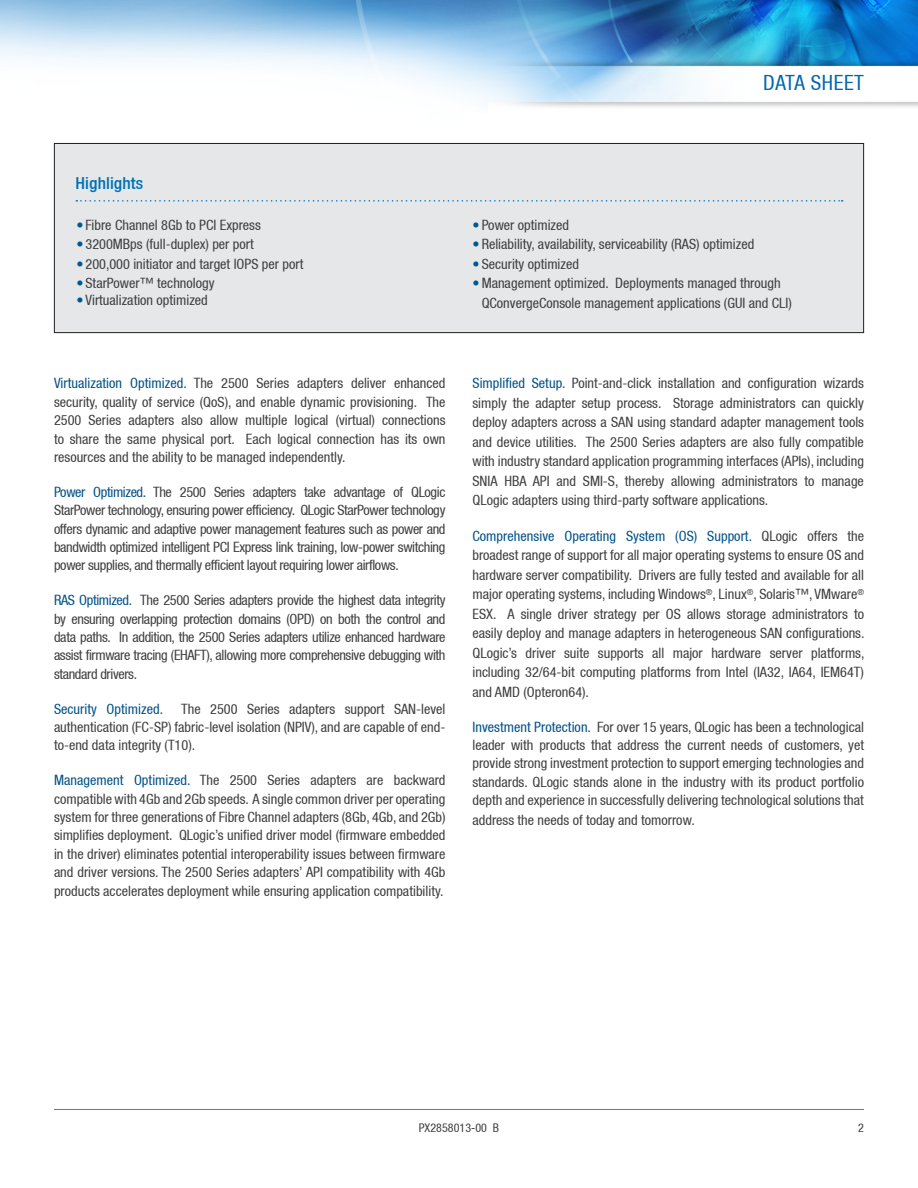
<style>
.page{position:relative;width:918px;height:1188px;background:#fff}
.page>*{position:absolute;margin:0;border:0;box-sizing:border-box;transform-origin:0 0}
.DTS_DocTypeSmall{font:condensed 21px "Helvetica Neue LT";letter-spacing:.025em;color:#0068ac}
.HS_HeadSidebar{font:500 condensed 16.5px "Helvetica Neue LT";letter-spacing:.005em;color:#0072b4;scale:1.05 1}
.B_Body{font:condensed 14.25px/18.5px "Helvetica 57";color:#3e3e3f;text-align:justify}
.LF_ListFeature{font:condensed 14.25px/19.5px "Helvetica 57";color:#3e3e3f}
.B_Body-2{font:condensed 14.25px "Helvetica 57";letter-spacing:.005em;color:#005086}
.zF_Footer{font:condensed 12px "Helvetica Neue LT";letter-spacing:.005em;color:#3e3e3f}
.s1{font-family:"Helvetica Neue LT";color:#005a90}
.s2{color:#005086}
</style>
<div class="page">
<hr style="left:54px;top:1109px;width:810px;height:1px;background:#009fda">
<img style="left:0;top:0;width:918px;height:150px">
<div style="left:54px;top:143px;width:810px;height:190px;background:#e6e7e9"></div>
<div style="left:54px;top:143px;width:810px;height:190px;border:1px solid #231f20"></div>
<svg style="left:76px;top:200px;width:767px;height:2px"></svg>
<p class="DTS_DocTypeSmall" style="left:763px;top:71px;width:102px">DATA SHEET</p>
<p class="HS_HeadSidebar" style="left:76px;top:174px;width:66px">Highlights</p>
<p class="LF_ListFeature" style="left:76px;top:215px;width:186px"><span class="s1">•</span> Fibre Channel 8Gb to PCI Express</p>
<p class="LF_ListFeature" style="left:76px;top:234px;width:179px"><span class="s1">•</span> 3200MBps (full-duplex) per port</p>
<p class="LF_ListFeature" style="left:76px;top:254px;width:229px"><span class="s1">•</span> 200,000 initiator and target IOPS per port</p>
<p class="LF_ListFeature" style="left:76px;top:273px;width:140px"><span class="s1">•</span> StarPower™ technology</p>
<p class="LF_ListFeature" style="left:76px;top:290px;width:133px"><span class="s1">•</span> Virtualization optimized</p>
<p class="B_Body" style="left:54px;top:374px;width:393px"><span class="s2">Virtualization Optimized.</span> The 2500 Series adapters deliver enhanced security, quality of service (QoS), and enable dynamic provisioning. The 2500 Series adapters also allow multiple logical (virtual) connections to share the same physical port. Each logical connection has its own resources and the ability to be managed independently.</p>
<p class="B_Body" style="left:54px;top:482px;width:393px"><span class="s2">Power Optimized.</span> The 2500 Series adapters take advantage of QLogic StarPower technology, ensuring power efficiency. QLogic StarPower technology offers dynamic and adaptive power management features such as power and bandwidth optimized intelligent PCI Express link training, low-power switching power supplies, and thermally efficient layout requiring lower airflows.</p>
<p class="B_Body" style="left:54px;top:591px;width:393px"><span class="s2">RAS Optimized.</span> The 2500 Series adapters provide the highest data integrity by ensuring overlapping protection domains (OPD) on both the control and data paths. In addition, the 2500 Series adapters utilize enhanced hardware assist firmware tracing (EHAFT), allowing more comprehensive debugging with standard drivers.</p>
<p class="B_Body-2" style="left:54px;top:700px;width:111px">Security Optimized.</p>
<p class="B_Body" style="left:54px;top:699px;width:393px;text-indent:127px">The 2500 Series adapters support SAN-level authentication (FC-SP) fabric-level isolation (NPIV), and are capable of end&shy;to-end data integrity (T10).</p>
<p class="B_Body" style="left:54px;top:771px;width:393px"><span class="s2">Management Optimized.</span> The 2500 Series adapters are backward compatible with 4Gb and 2Gb speeds. A single common driver per operating system for three generations of Fibre Channel adapters (8Gb, 4Gb, and 2Gb) simplifies deployment. QLogic’s unified driver model (firmware embedded in the driver) eliminates potential interoperability issues between firmware and driver versions. The 2500 Series adapters’ API compatibility with 4Gb products accelerates deployment while ensuring application compatibility.</p>
<p class="LF_ListFeature" style="left:472px;top:215px;width:98px"><span class="s1">•</span> Power optimized</p>
<p class="LF_ListFeature" style="left:472px;top:234px;width:283px"><span class="s1">•</span> Reliability, availability, serviceability (RAS) optimized</p>
<p class="LF_ListFeature" style="left:472px;top:254px;width:108px"><span class="s1">•</span> Security optimized</p>
<p class="LF_ListFeature" style="left:482px;top:273px;width:312px;text-indent:-9px"><span class="s1">•</span> Management optimized. Deployments managed through<br>QConvergeConsole management applications (GUI and CLI)</p>
<p class="B_Body" style="left:472px;top:373px;width:393px;line-height:19.5px"><span class="s2">Simplified Setup.</span> Point-and-click installation and configuration wizards simply the adapter setup process. Storage administrators can quickly deploy adapters across a SAN using standard adapter management tools and device utilities. The 2500 Series adapters are also fully compatible with industry standard application programming interfaces (APIs), including SNIA HBA API and SMI-S, thereby allowing administrators to manage QLogic adapters using third-party software applications.</p>
<p class="B_Body" style="left:472px;top:526px;width:394px;line-height:19.5px"><span class="s2">Comprehensive Operating System (OS) Support.</span> QLogic offers the broadest range of support for all major operating systems to ensure OS and hardware server compatibility. Drivers are fully tested and available for all major operating systems, including Windows<sup>®</sup>, Linux<sup>®</sup>, Solaris™, VMware<sup>® </sup>ESX. A single driver strategy per OS allows storage administrators to easily deploy and manage adapters in heterogeneous SAN configurations.<br>QLogic’s driver suite supports all major hardware server platforms, including 32/64-bit computing platforms from Intel (IA32, IA64, IEM64T) and AMD (Opteron64).</p>
<p class="B_Body" style="left:472px;top:717px;width:393px"><span class="s2">Investment Protection.</span> For over 15 years, QLogic has been a technological leader with products that address the current needs of customers, yet provide strong investment protection to support emerging technologies and standards. QLogic stands alone in the industry with its product portfolio depth and experience in successfully delivering technological solutions that address the needs of today and tomorrow.</p>
<p class="zF_Footer" style="left:419px;top:1121px;width:82px">PX2858013-00 B</p>
<p class="zF_Footer" style="left:858px;top:1121px;width:7px">2</p>
</div>
